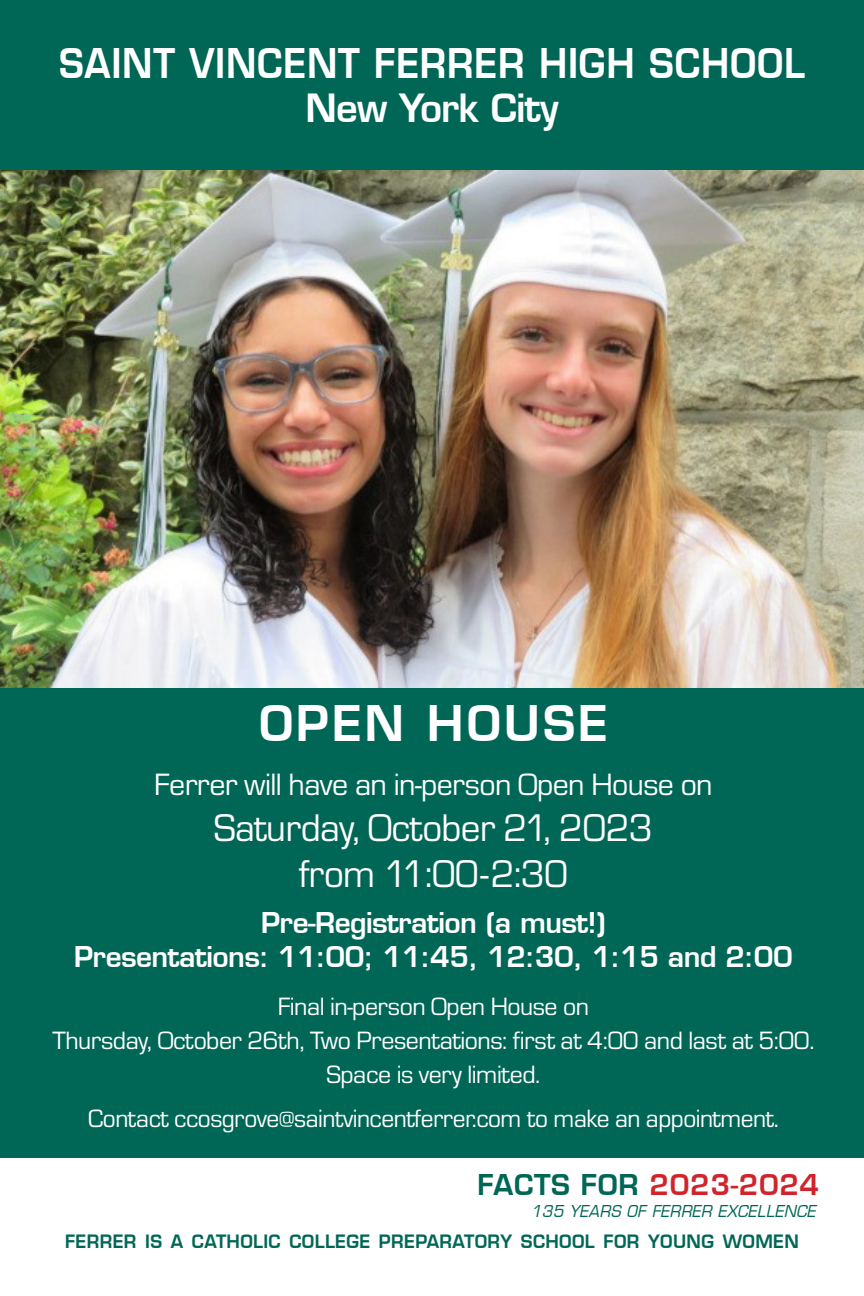
<style>
.page{position:relative;width:864px;height:1296px;background:#fff}
.page>*{position:absolute;margin:0;border:0;box-sizing:border-box;transform-origin:0 0}
.t1{font:600 48px "Eurostile LT";letter-spacing:.06em;color:#fff}
.t2{font:40px/46px "Eurostile EF";letter-spacing:-.02em;color:#fff;text-align:center}
.t3{font:600 40px "Eurostile LT";letter-spacing:.02em;color:#fff;scale:.92 1}
.t4{font:600 38px "Eurostile LT";letter-spacing:-.02em;color:#fff}
.t5{font:32px "Eurostile EF";letter-spacing:-.02em;color:#fff}
.t6{font:600 28px/34px "Eurostile LT";letter-spacing:-.02em;color:#fff;text-align:center}
.headers{font:600 28px "Eurostile LT";letter-spacing:.02em;color:#d1232a}
.t7{font:26px/34px "Eurostile EF";letter-spacing:-.02em;color:#fff;text-align:center}
.headers-2{font:600 18px "Eurostile LT";letter-spacing:.02em;color:#006756}
.headers-3{font:italic 16px "Eurostile LT";letter-spacing:.02em;color:#006756}
.s1{color:#006756}
</style>
<div class="page">
<div style="left:0;top:0;width:864px;height:237px;background:#006756"></div>
<img style="left:0;top:171px;width:864px;height:518px">
<div style="left:0;top:689px;width:864px;height:469px;background:#006756"></div>
<p class="t3" style="left:59px;top:38px;width:812px">SAINT VINCENT FERRER HIGH SCHOOL</p>
<p class="t4" style="left:305px;top:84px;width:255px">New York City</p>
<p class="t1" style="left:259px;top:693px;width:350px">OPEN HOUSE</p>
<p class="t5" style="left:154px;top:767px;width:560px">Ferrer will have an in-person Open House on</p>
<p class="t2" style="left:214px;top:806px;width:441px">Saturday, October 21, 2023 from 11:00-2:30</p>
<p class="t6" style="left:74px;top:906px;width:720px">Pre-Registration (a must!)<br>Presentations: 11:00; 11:45, 12:30, 1:15 and 2:00</p>
<p class="t7" style="left:52px;top:990px;width:764px">Final in-person Open House on<br>Thursday, October 26th, Two Presentations: first at 4:00 and last at 5:00.<br>Space is very limited.</p>
<p class="t7" style="left:88px;top:1102px;width:692px">Contact ccosgrove@saintvincentferrer.com to make an appointment.</p>
<p class="headers" style="left:477px;top:1167px;width:343px"><span class="s1">FACTS FOR</span> 2023-2024</p>
<p class="headers-3" style="left:531px;top:1201px;width:286px">135 YEARS OF FERRER EXCELLENCE</p>
<p class="headers-2" style="left:65px;top:1230px;width:735px">FERRER IS A CATHOLIC COLLEGE PREPARATORY SCHOOL FOR YOUNG WOMEN</p>
</div>
